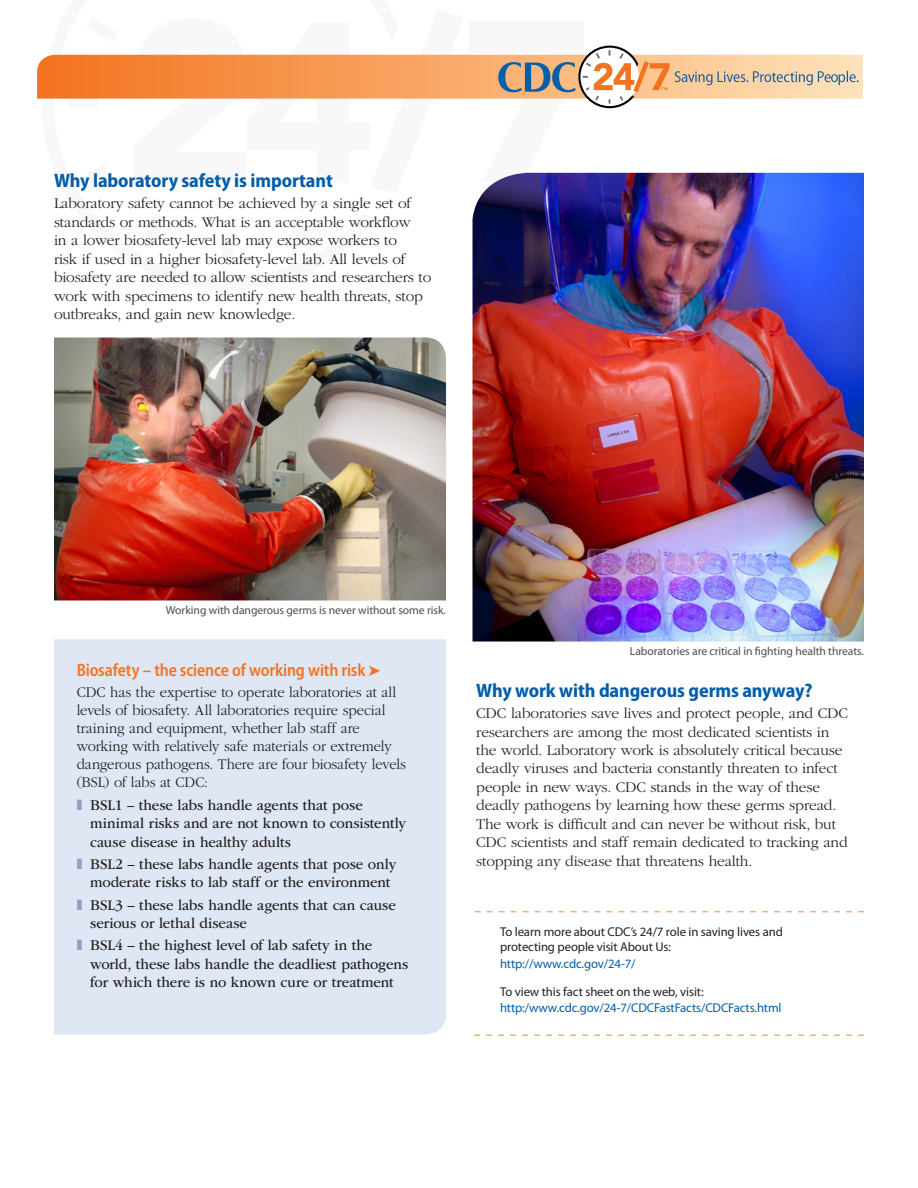
<style>
.page{position:relative;width:918px;height:1188px;background:#fff}
.page>*{position:absolute;margin:0;border:0;box-sizing:border-box;transform-origin:0 0}
.H2B__BlueHeading__Ex{font:700 semi-condensed 19.5px "Myriad Pro";letter-spacing:-.005em;color:#015dab}
.H3_Subhead_Orange{font:600 semi-condensed 18px "Myriad Pro";letter-spacing:-.01em;color:#f47321;scale:.95 1}
.P2_Basic_Paragraph{font:300 15.3px/18.5px "ITC Garamond Std";letter-spacing:-.01em;color:#231f20}
.t1{font:15.3px/18.5px "ITC Garamond Std";letter-spacing:-.005em;color:#231f20;scale:.95 1}
.P2_Basic_Paragraph-2{font:300 15.3px/18px "ITC Garamond Std";letter-spacing:-.01em;color:#231f20;scale:.95 1}
.P7_Call_to_Action__S{font:12.75px/15px "Myriad Pro";letter-spacing:-.01em;color:#231f20}
.P8_Call_to_Action__L{font:12.75px "Myriad Pro";letter-spacing:-.01em;color:#015dab}
.t2{font:11.7px "Myriad Pro";letter-spacing:-.005em;color:#4b4c4d}
.s1{color:#9b9bc6}
</style>
<div class="page">
<svg style="left:37px;top:45px;width:826px;height:128px"></svg>
<div style="left:54px;top:639px;width:392px;height:396px;background:#dfe7f4"></div>
<svg style="left:475px;top:911px;width:389px;height:1px"></svg>
<svg style="left:474px;top:1034px;width:390px;height:2px"></svg>
<img style="left:54px;top:338px;width:392px;height:262px">
<img style="left:472px;top:173px;width:392px;height:469px">
<p class="H2B__BlueHeading__Ex" style="left:54px;top:170px;width:280px">Why laboratory safety is important</p>
<p class="P2_Basic_Paragraph" style="left:54px;top:194px;width:379px">Laboratory safety cannot be achieved by a single set of standards or methods. What is an acceptable workflow<br>in a lower biosafety-level lab may expose workers to<br>risk if used in a higher biosafety-level lab. All levels of biosafety are needed to allow scientists and researchers to work with specimens to identify new health threats, stop outbreaks, and gain new knowledge.</p>
<p class="t2" style="left:166px;top:603px;width:282px">Working with dangerous germs is never without some risk.</p>
<p class="H3_Subhead_Orange" style="left:77px;top:660px;width:322px">Biosafety – the science of working with risk ➤</p>
<p class="P2_Basic_Paragraph-2" style="left:77px;top:683px;width:348px">CDC has the expertise to operate laboratories at all levels of biosafety. All laboratories require special training and equipment, whether lab staff are working with relatively safe materials or extremely dangerous pathogens. There are four biosafety levels (BSL) of labs at CDC:</p>
<p class="t1" style="left:90px;top:796px;width:334px;text-indent:-14px"><span class="s1">❚</span> BSL1 – these labs handle agents that pose minimal risks and are not known to consistently cause disease in healthy adults</p>
<p class="t1" style="left:77px;top:855px;width:338px;text-align:center"><span class="s1">❚</span> BSL2 – these labs handle agents that pose only moderate risks to lab staff or the environment</p>
<p class="t1" style="left:90px;top:896px;width:323px;text-indent:-14px"><span class="s1">❚</span> BSL3 – these labs handle agents that can cause serious or lethal disease</p>
<p class="t1" style="left:90px;top:936px;width:336px;text-indent:-14px"><span class="s1">❚</span> BSL4 – the highest level of lab safety in the world, these labs handle the deadliest pathogens for which there is no known cure or treatment</p>
<p class="t2" style="left:630px;top:644px;width:236px">Laboratories are critical in fighting health threats.</p>
<p class="H2B__BlueHeading__Ex" style="left:476px;top:680px;width:338px">Why work with dangerous germs anyway?</p>
<p class="P2_Basic_Paragraph" style="left:476px;top:704px;width:373px">CDC laboratories save lives and protect people, and CDC researchers are among the most dedicated scientists in the world. Laboratory work is absolutely critical because deadly viruses and bacteria constantly threaten to infect people in new ways. CDC stands in the way of these deadly pathogens by learning how these germs spread.<br>The work is difficult and can never be without risk, but CDC scientists and staff remain dedicated to tracking and stopping any disease that threatens health.</p>
<p class="P7_Call_to_Action__S" style="left:500px;top:925px;width:284px">To learn more about CDC’s 24/7 role in saving lives and protecting people visit About Us:</p>
<p class="P8_Call_to_Action__L" style="left:500px;top:956px;width:137px">http://www.cdc.gov/24-7/</p>
<p class="P7_Call_to_Action__S" style="left:500px;top:985px;width:205px">To view this fact sheet on the web, visit:</p>
<p class="P8_Call_to_Action__L" style="left:500px;top:1001px;width:283px">http:/www.cdc.gov/24-7/CDCFastFacts/CDCFacts.html</p>
</div>
